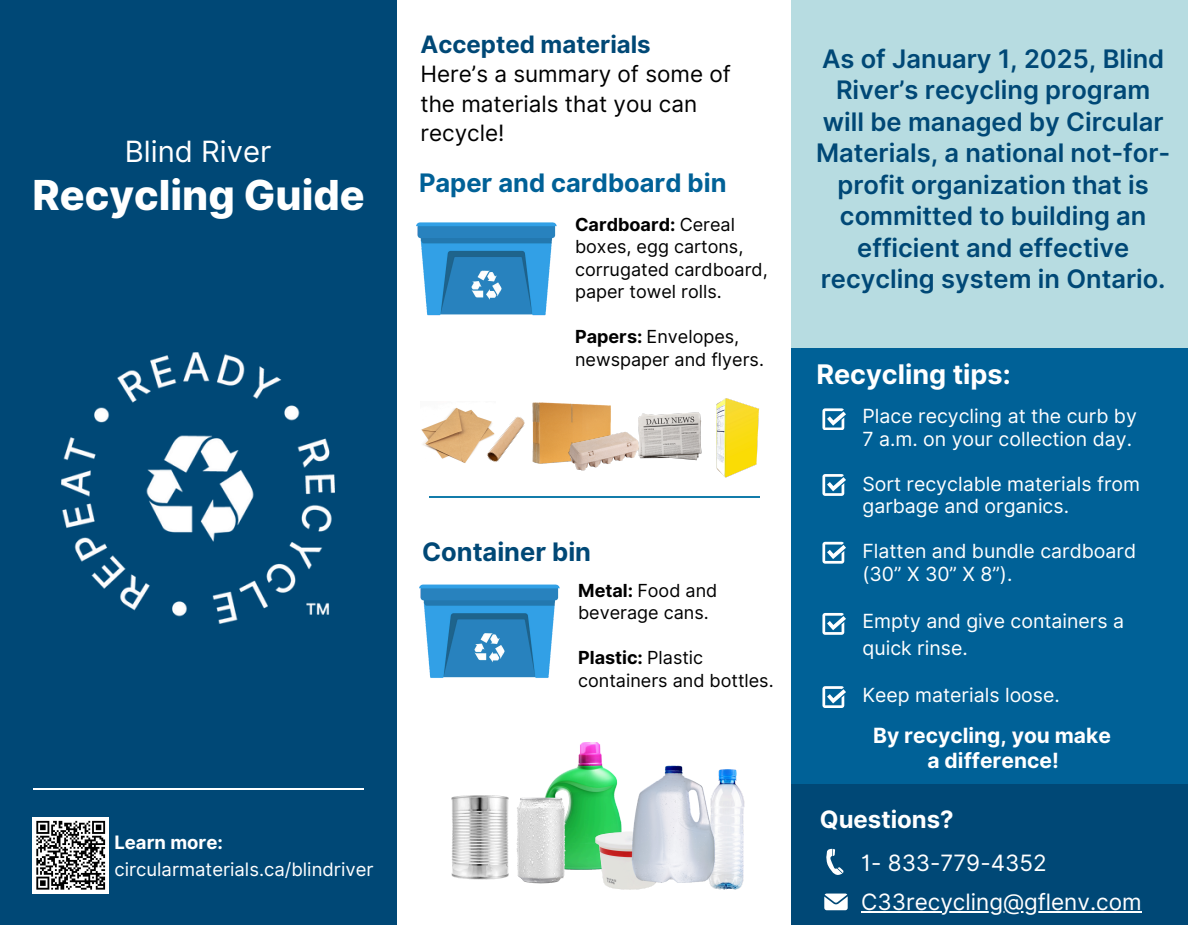
<style>
.page{position:relative;width:1188px;height:925px;background:#fff}
.page>*{position:absolute;margin:0;border:0;box-sizing:border-box;transform-origin:0 0}
.t1{font:800 41.25px "Inter";color:#fff}
.t2{font:29.25px "Inter";color:#fff}
.t3{font:700 27px "Inter";color:#fff}
.t4{font:600 25.5px/31.5px "Inter";color:#004876;text-align:center}
.t5{font:700 25.5px "Inter";color:#006197}
.t6{font:700 25.5px "Inter";color:#004876}
.t7{font:700 24px "Inter";color:#004876}
.t8{font:700 24px "Inter";color:#fff}
.t9{font:22.5px/29.2px "Inter";color:#000}
.t10{font:22.5px "Inter";color:#fff}
.t11{font:700 21px/24.8px "Inter";color:#fff;text-align:center}
.t12{font:19.5px/22.5px "Inter";color:#fff}
.t13{font:18.45px/27px "Inter";color:#fff}
.t14{font:18px/22.5px "Inter";color:#000}
.s1{font-weight:700}
</style>
<div class="page">
<div style="left:0;top:0;width:397px;height:925px;background:#004876"></div>
<hr style="left:33px;top:788px;width:331px;height:1px;background:#fff">
<hr style="left:429px;top:496px;width:331px;height:1px;background:#137caa">
<div style="left:791px;top:339px;width:397px;height:457px;background:#006197"></div>
<div style="left:791px;top:784px;width:397px;height:141px;background:#004876"></div>
<div style="left:791px;top:0;width:397px;height:348px;background:#b7dce1"></div>
<svg style="left:822px;top:408px;width:24px;height:22px"></svg>
<svg style="left:822px;top:474px;width:24px;height:21px"></svg>
<svg style="left:822px;top:542px;width:24px;height:21px"></svg>
<svg style="left:822px;top:613px;width:24px;height:21px"></svg>
<img style="left:421px;top:408px;width:47px;height:55px">
<img style="left:468px;top:410px;width:50px;height:52px">
<img style="left:518px;top:402px;width:93px;height:62px">
<img style="left:562px;top:423px;width:69px;height:48px">
<img style="left:631px;top:412px;width:71px;height:49px">
<img style="left:716px;top:398px;width:43px;height:80px">
<img style="left:550px;top:742px;width:64px;height:128px">
<img style="left:451px;top:795px;width:57px;height:85px">
<img style="left:508px;top:785px;width:66px;height:99px">
<img style="left:592px;top:828px;width:22px;height:61px">
<img style="left:735px;top:769px;width:10px;height:121px">
<img style="left:614px;top:765px;width:121px;height:125px">
<img style="left:62px;top:352px;width:272px;height:272px">
<img style="left:416px;top:222px;width:141px;height:94px">
<img style="left:419px;top:584px;width:141px;height:94px">
<div style="left:33px;top:817px;width:76px;height:76px;background:#fff"></div>
<svg style="left:36px;top:820px;width:70px;height:70px"></svg>
<hr style="left:861px;top:911px;width:281px;height:1px;background:#fff">
<svg style="left:826px;top:848px;width:18px;height:27px"></svg>
<svg style="left:824px;top:893px;width:24px;height:17px"></svg>
<svg style="left:822px;top:686px;width:24px;height:21px"></svg>
<h1 class="t2" style="left:125px;top:134px;width:148px">Blind River</h1>
<h3 class="t1" style="left:33px;top:170px;width:334px">Recycling Guide</h3>
<p class="t13" style="left:114px;top:828px;width:261px"><span class="s1">Learn more: </span>circularmaterials.ca/blindriver</p>
<p class="t7" style="left:420px;top:30px;width:232px">Accepted materials</p>
<p class="t9" style="left:420px;top:60px;width:312px">Here’s a summary of some of the materials that you can recycle!</p>
<p class="t5" style="left:419px;top:167px;width:309px">Paper and cardboard bin</p>
<p class="t14" style="left:575px;top:213px;width:194px"><span class="s1">Cardboard:</span> Cereal boxes, egg cartons, corrugated cardboard, paper towel rolls.</p>
<p class="t14" style="left:575px;top:325px;width:190px"><span class="s1">Papers:</span> Envelopes, newspaper and flyers.</p>
<p class="t6" style="left:422px;top:536px;width:171px">Container bin</p>
<p class="t14" style="left:578px;top:579px;width:141px"><span class="s1">Metal:</span> Food and beverage cans.</p>
<p class="t14" style="left:578px;top:646px;width:197px"><span class="s1">Plastic:</span> Plastic containers and bottles.</p>
<p class="t4" style="left:816px;top:43px;width:356px">As of January 1, 2025, Blind<br>River’s recycling program will be managed by Circular<br>Materials, a national not-for&shy;profit organization that is committed to building an efficient and effective recycling system in Ontario.</p>
<p class="t3" style="left:816px;top:358px;width:196px">Recycling tips:</p>
<h6 class="t12" style="left:863px;top:405px;width:276px">Place recycling at the curb by</h6>
<h4 class="t12" style="left:863px;top:427px;width:271px">7 a.m. on your collection day.</h4>
<p class="t12" style="left:863px;top:472px;width:279px">Sort recyclable materials from garbage and organics.</p>
<p class="t12" style="left:863px;top:540px;width:275px">Flatten and bundle cardboard (30” X 30” X 8”).</p>
<p class="t12" style="left:863px;top:607px;width:263px;line-height:27px">Empty and give containers a quick rinse.</p>
<p class="t12" style="left:863px;top:684px;width:199px">Keep materials loose.</p>
<h4 class="t11" style="left:873px;top:723px;width:239px">By recycling, you make a difference!</h4>
<p class="t8" style="left:820px;top:805px;width:135px">Questions?</p>
<p class="t10" style="left:861px;top:849px;width:187px">1- 833-779-4352</p>
<p class="t10" style="left:861px;top:888px;width:282px">C33recycling@gflenv.com</p>
</div>
